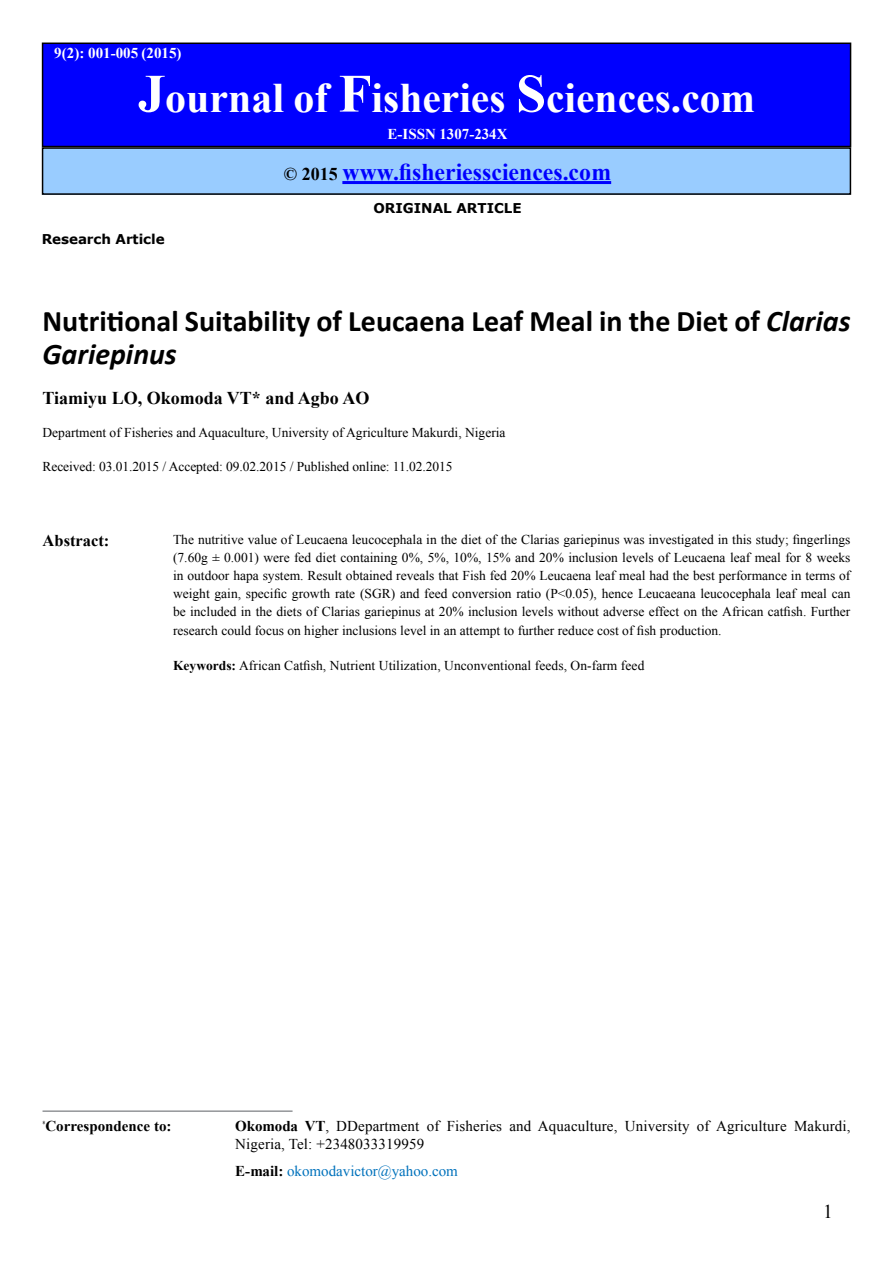
<style>
.page{position:relative;width:893px;height:1263px;background:#fff}
.page>*{position:absolute;margin:0;border:0;box-sizing:border-box;transform-origin:0 0}
.t1{font:700 42px "Times New Roman";color:#fff}
.t2{font:700 30px/33px "Calibri";color:#000}
.t3{font:700 24px "Times New Roman";color:#00f}
.t4{font:19.5px "Times New Roman";color:#000}
.t5{font:700 18px "Times New Roman";color:#000}
.t6{font:700 16.5px "Times New Roman";color:#000}
.t7{font:15px/18px "Times New Roman";letter-spacing:.01em;color:#000}
.t8{font:700 15px "Times New Roman";letter-spacing:.005em;color:#fff}
.t9{font:15px "Times New Roman";color:#0072bc}
.t10{font:700 15px "Times New Roman";color:#000}
.t11{font:13.5px/18.1px "Times New Roman";color:#000;text-align:justify}
.t12{font:700 13.5px "Verdana";letter-spacing:-.005em;color:#000}
.s1{font-size:54px}
.s2{font-size:18px;color:#000}
.s3{font-style:italic}
.s4{font-weight:700}
.s5{font-weight:700;color:#000}
</style>
<div class="page">
<div style="left:43px;top:43px;width:807px;height:104px;background:#00f"></div>
<div style="left:42px;top:43px;width:809px;height:104px;border:1px solid #000"></div>
<div style="left:43px;top:148px;width:807px;height:46px;background:#9cf"></div>
<div style="left:42px;top:147px;width:809px;height:48px;border:2px solid #000"></div>
<hr style="left:342px;top:181px;width:269px;height:3px;background:#00f">
<hr style="left:43px;top:1110px;width:250px;height:2px;background:#939598">
<p class="t8" style="left:54px;top:43px;width:129px">9(2): 001-005 (2015)</p>
<h1 class="t1" style="left:138px;top:68px;width:619px"><span class="s1">J</span>ournal of <span class="s1">F</span>isheries <span class="s1">S</span>ciences.com</h1>
<p class="t8" style="left:388px;top:123px;width:121px">E-ISSN 1307-234X</p>
<h3 class="t3" style="left:284px;top:155px;width:329px"><span class="s2">© 2015</span> www.fisheriessciences.com</h3>
<p class="t12" style="left:373px;top:199px;width:150px">ORIGINAL ARTICLE</p>
<p class="t12" style="left:42px;top:229px;width:124px">Research Article</p>
<h2 class="t2" style="left:43px;top:304px;width:809px">Nutritional Suitability of Leucaena Leaf Meal in the Diet of <span class="s3">Clarias<br>Gariepinus</span></h2>
<h3 class="t5" style="left:43px;top:386px;width:328px">Tiamiyu LO, Okomoda VT* and Agbo AO</h3>
<p class="t11" style="left:43px;top:424px;width:465px">Department of Fisheries and Aquaculture, University of Agriculture Makurdi, Nigeria</p>
<p class="t11" style="left:43px;top:457px;width:412px">Received: 03.01.2015 / Accepted: 09.02.2015 / Published online: 11.02.2015</p>
<p class="t6" style="left:43px;top:529px;width:68px">Abstract:</p>
<p class="t11" style="left:173px;top:530px;width:679px">The nutritive value of Leucaena leucocephala in the diet of the Clarias gariepinus was investigated in this study; fingerlings (7.60g ± 0.001) were fed diet containing 0%, 5%, 10%, 15% and 20% inclusion levels of Leucaena leaf meal for 8 weeks in outdoor hapa system. Result obtained reveals that Fish fed 20% Leucaena leaf meal had the best performance in terms of weight gain, specific growth rate (SGR) and feed conversion ratio (P&lt;0.05), hence Leucaeana leucocephala leaf meal can be included in the diets of Clarias gariepinus at 20% inclusion levels without adverse effect on the African catfish. Further research could focus on higher inclusions level in an attempt to further reduce cost of fish production.</p>
<p class="t11" style="left:173px;top:656px;width:473px"><span class="s4">Keywords:</span> African Catfish, Nutrient Utilization, Unconventional feeds, On-farm feed</p>
<p class="t10" style="left:43px;top:1116px;width:130px"><sup>*</sup>Correspondence to:</p>
<p class="t7" style="left:235px;top:1117px;width:617px"><span class="s4">Okomoda VT</span>, DDepartment of Fisheries and Aquaculture, University of Agriculture Makurdi,<br>Nigeria, Tel: +2348033319959</p>
<p class="t9" style="left:235px;top:1161px;width:224px"><span class="s5">E-mail:</span> okomodavictor@yahoo.com</p>
<h3 class="t4" style="left:823px;top:1199px;width:11px">1</h3>
</div>
